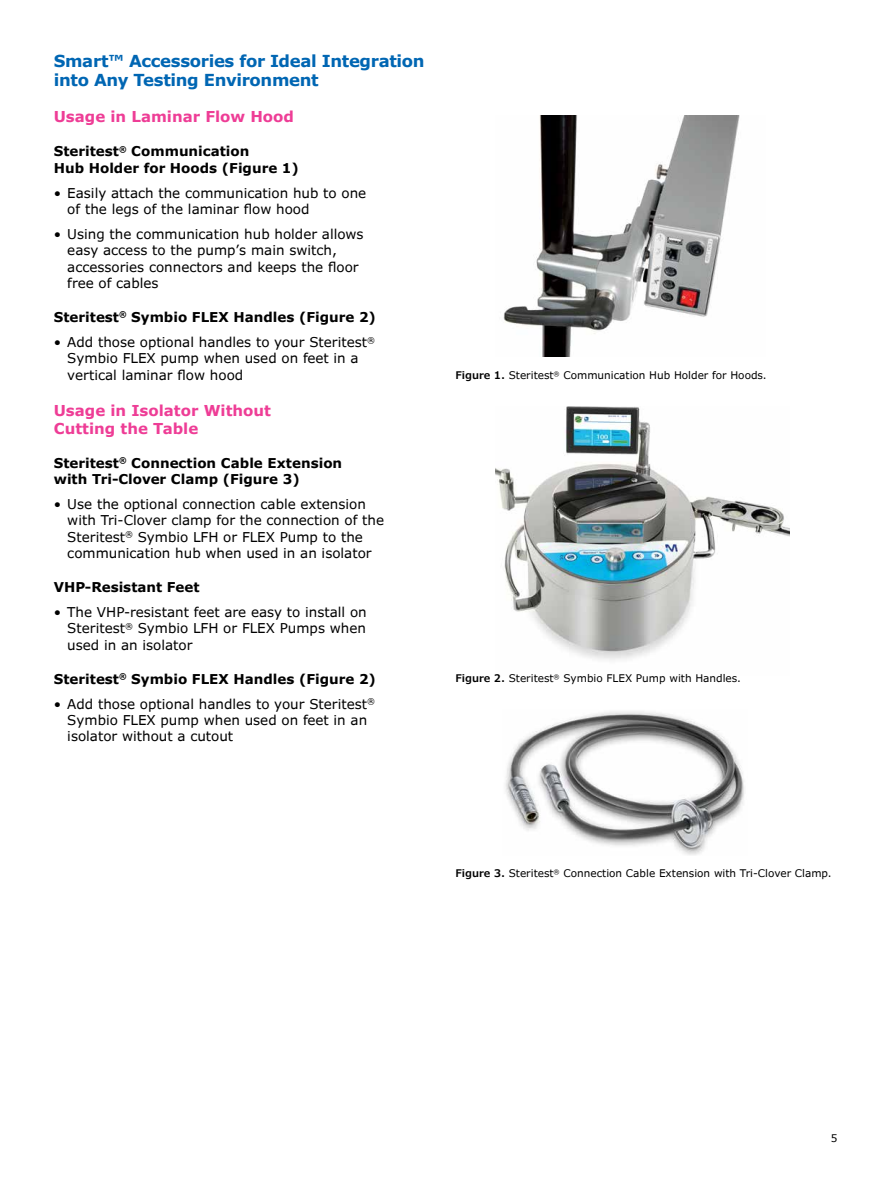
<style>
.page{position:relative;width:891px;height:1188px;background:#fff}
.page>*{position:absolute;margin:0;border:0;box-sizing:border-box;transform-origin:0 0}
.t1{font:700 16.5px/19.5px "Verdana Pro";letter-spacing:-.02em;color:#0066b3}
.t2{font:700 15px/18px "Verdana Pro";color:#ee3d96}
.t3{font:13.5px/16.2px "Verdana Pro";color:#000}
.t4{font:700 13.5px/16.2px "Verdana Pro";color:#000}
.t5{font:10.5px "Verdana Pro";color:#000}
.s1{font-weight:600}
</style>
<div class="page">
<img style="left:505px;top:711px;width:239px;height:144px">
<img style="left:503px;top:116px;width:237px;height:241px">
<img style="left:496px;top:406px;width:294px;height:254px">
<p class="t1" style="left:54px;top:51px;width:372px">Smart™ Accessories for Ideal Integration into Any Testing Environment</p>
<p class="t2" style="left:54px;top:108px;width:242px">Usage in Laminar Flow Hood</p>
<p class="t4" style="left:54px;top:143px;width:247px">Steritest<sup>®</sup> Communication<br>Hub Holder for Hoods (Figure 1)</p>
<p class="t3" style="left:67px;top:185px;width:301px;text-indent:-14px">• Easily attach the communication hub to one of the legs of the laminar flow hood</p>
<p class="t3" style="left:67px;top:226px;width:298px;text-indent:-14px">• Using the communication hub holder allows easy access to the pump’s main switch, accessories connectors and keeps the floor free of cables</p>
<p class="t4" style="left:54px;top:309px;width:324px">Steritest<sup>®</sup> Symbio FLEX Handles (Figure 2)</p>
<p class="t3" style="left:67px;top:334px;width:309px;text-indent:-13px">• Add those optional handles to your Steritest<sup>®<br></sup>Symbio FLEX pump when used on feet in a vertical laminar flow hood</p>
<p class="t2" style="left:54px;top:401px;width:219px">Usage in Isolator Without<br>Cutting the Table</p>
<p class="t4" style="left:54px;top:455px;width:290px">Steritest<sup>®</sup> Connection Cable Extension with Tri-Clover Clamp (Figure 3)</p>
<p class="t3" style="left:67px;top:496px;width:318px;text-indent:-13px">• Use the optional connection cable extension with Tri-Clover clamp for the connection of the Steritest<sup>®</sup> Symbio LFH or FLEX Pump to the communication hub when used in an isolator</p>
<p class="t4" style="left:54px;top:579px;width:147px">VHP-Resistant Feet</p>
<p class="t3" style="left:67px;top:604px;width:301px;text-align:justify;text-indent:-14px">• The VHP-resistant feet are easy to install on Steritest<sup>®</sup> Symbio LFH or FLEX Pumps when used in an isolator</p>
<p class="t4" style="left:54px;top:671px;width:324px">Steritest<sup>®</sup> Symbio FLEX Handles (Figure 2)</p>
<p class="t3" style="left:67px;top:696px;width:309px;text-indent:-13px">• Add those optional handles to your Steritest<sup>®<br></sup>Symbio FLEX pump when used on feet in an isolator without a cutout</p>
<p class="t5" style="left:455px;top:368px;width:313px"><span class="s1">Figure 1.</span> Steritest<sup>®</sup> Communication Hub Holder for Hoods.</p>
<p class="t5" style="left:455px;top:672px;width:287px"><span class="s1">Figure 2.</span> Steritest<sup>®</sup> Symbio FLEX Pump with Handles.</p>
<p class="t5" style="left:455px;top:867px;width:378px"><span class="s1">Figure 3.</span> Steritest<sup>®</sup> Connection Cable Extension with Tri-Clover Clamp.</p>
<p class="t5" style="left:831px;top:1131px;width:8px">5</p>
</div>
